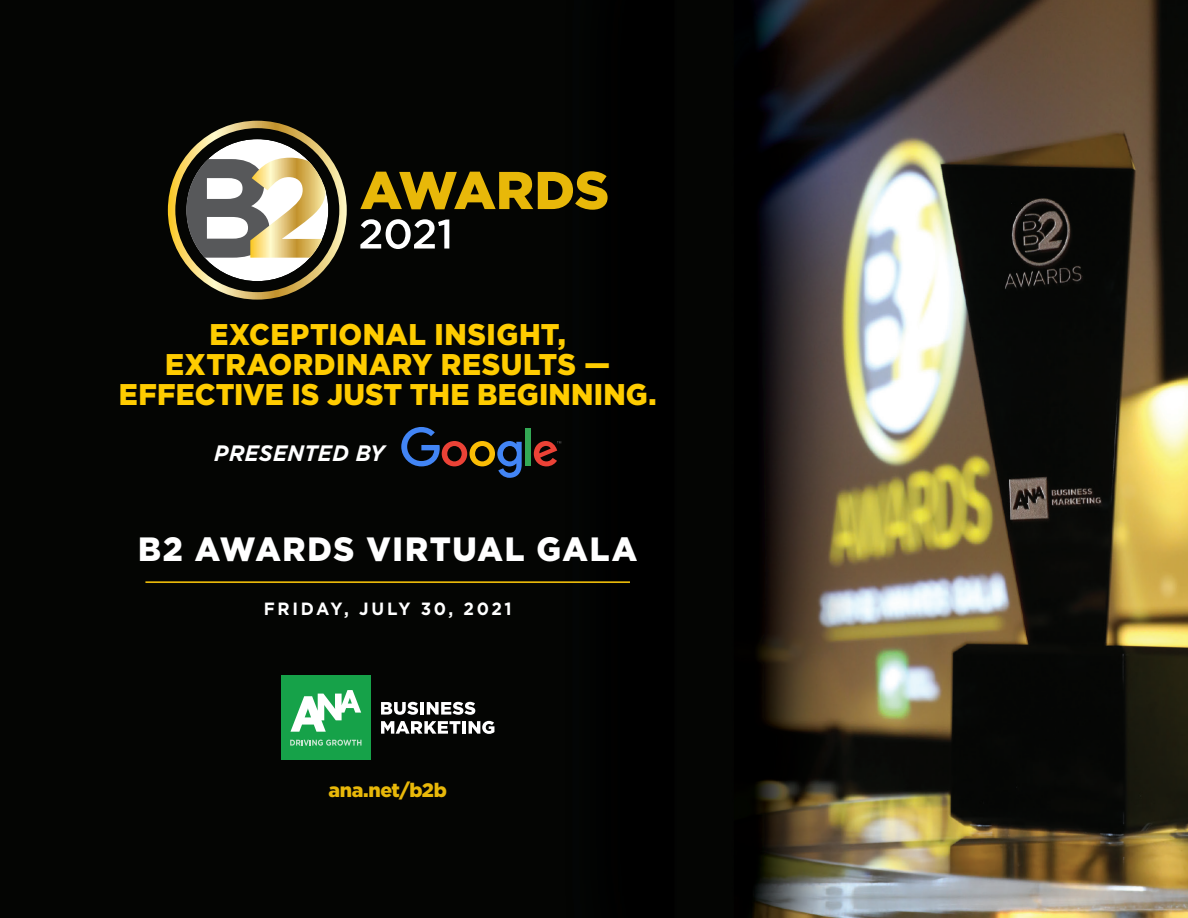
<style>
.page{position:relative;width:1188px;height:918px;background:#fff}
.page>*{position:absolute;margin:0;border:0;box-sizing:border-box;transform-origin:0 0}
.t1{font:900 33.6px "Gotham";letter-spacing:.05em;color:#fff;scale:.95 1}
.t2{font:900 30px/30px "Gotham";letter-spacing:.01em;color:#fc0;text-align:center;scale:.95 1}
.t3{font:italic 700 22.35px "Gotham";letter-spacing:.015em;color:#fff;scale:.95 1}
.t4{font:900 19.5px "Gotham";letter-spacing:-.02em;color:#e8b809}
.t5{font:700 17.7px "Gotham";letter-spacing:.155em;color:#fff;scale:.95 1}
</style>
<div class="page">
<img style="left:0;top:0;width:1188px;height:918px">
<hr style="left:145px;top:581px;width:485px;height:2px;background:#e8b809">
<svg style="left:381px;top:702px;width:37px;height:13px"></svg>
<hr style="left:420px;top:702px;width:4px;height:13px;background:#fff">
<svg style="left:427px;top:702px;width:48px;height:13px"></svg>
<svg style="left:381px;top:721px;width:79px;height:13px"></svg>
<hr style="left:462px;top:721px;width:4px;height:13px;background:#fff">
<svg style="left:469px;top:721px;width:25px;height:13px"></svg>
<div style="left:281px;top:675px;width:90px;height:85px;background:#16a249"></div>
<svg style="left:290px;top:740px;width:72px;height:6px"></svg>
<svg style="left:290px;top:690px;width:71px;height:42px"></svg>
<svg style="left:168px;top:121px;width:179px;height:179px"></svg>
<svg style="left:360px;top:171px;width:248px;height:39px;background:#846a06"></svg>
<svg style="left:360px;top:219px;width:89px;height:30px"></svg>
<svg style="left:401px;top:427px;width:121px;height:51px;background:#292830"></svg>
<div style="left:526px;top:428px;width:5px;height:38px;background:#33a854"></div>
<svg style="left:534px;top:441px;width:27px;height:25px"></svg>
<p class="t2" style="left:119px;top:319px;width:567px">EXCEPTIONAL INSIGHT,<br>EXTRAORDINARY RESULTS —<br>EFFECTIVE IS JUST THE BEGINNING.</p>
<p class="t3" style="left:214px;top:438px;width:181px">PRESENTED BY</p>
<p class="t1" style="left:138px;top:526px;width:527px">B2 AWARDS VIRTUAL GALA</p>
<p class="t5" style="left:264px;top:597px;width:262px">FRIDAY, JULY 30, 2021</p>
<p class="t4" style="left:328px;top:776px;width:120px">ana.net/b2b</p>
</div>
